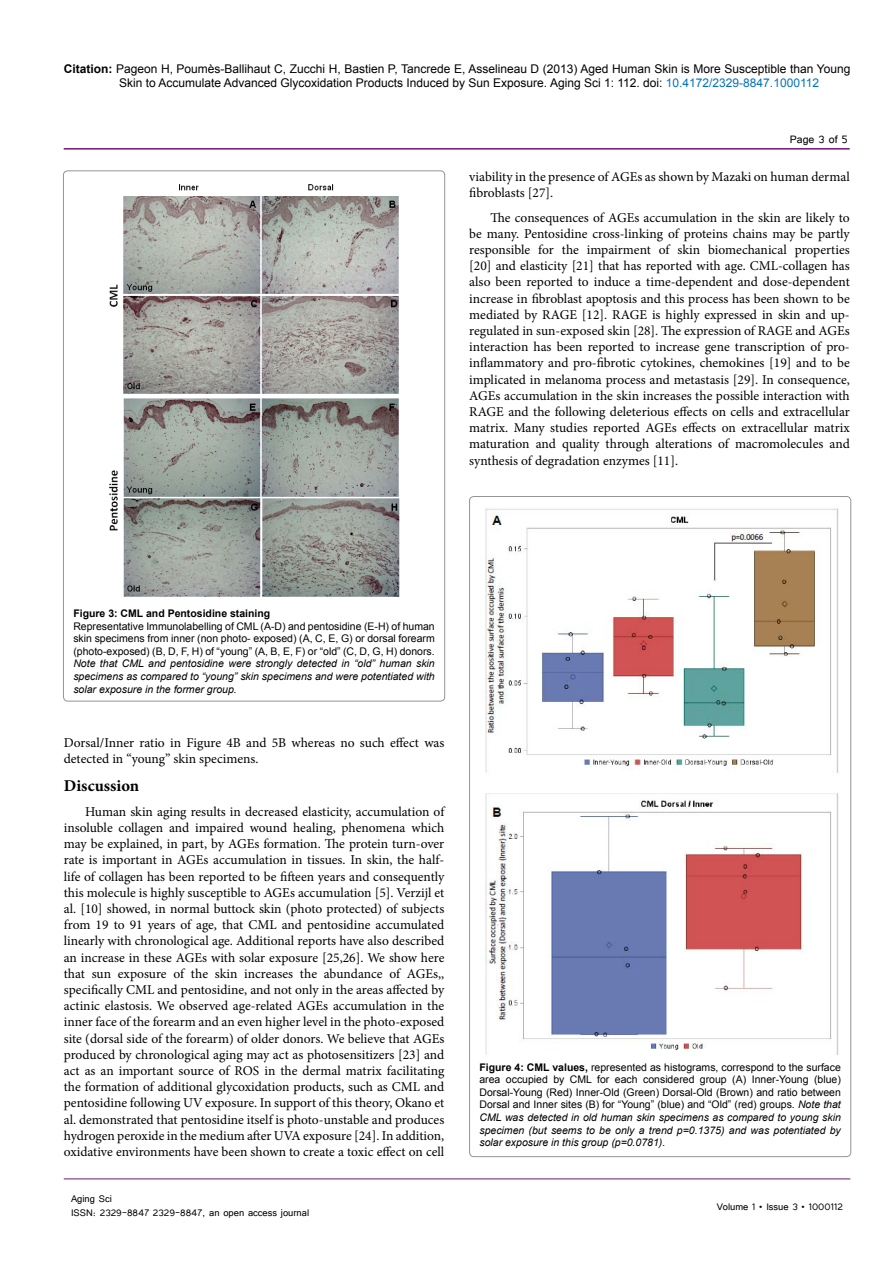
<style>
.page{position:relative;width:893px;height:1263px;background:#fff}
.page>*{position:absolute;margin:0;border:0;box-sizing:border-box;transform-origin:0 0}
.t1{font:700 16.5px "Minion Pro";color:#000}
.t2{font:13.5px/16.2px "Minion Pro";color:#000}
.t3{font:13.5px "Tunga";color:#000}
.t4{font:12px/14.4px "Arial";color:#000}
.t5{font:12px/14.4px "Tunga";color:#000}
.t6{font:10.5px/12.6px "Arial";color:#000;text-align:justify}
.t7{font:italic 10.5px/12.6px "Arial";color:#000;text-align:justify}
.t8{font:700 10.5px "Arial";color:#000}
.s1{font-weight:700}
.s2{color:#0072bc}
.s3{font-style:italic}
</style>
<div class="page">
<hr style="left:64px;top:148px;width:786px;height:2px;background:#741472">
<hr style="left:64px;top:1179px;width:786px;height:1px;background:#741472">
<img style="left:109px;top:184px;width:291px;height:413px">
<img style="left:485px;top:508px;width:354px;height:546px">
<p class="t4" style="left:119px;top:61px;width:733px;text-indent:-55px"><span class="s1">Citation:</span> Pageon H, Poumès-Ballihaut C, Zucchi H, Bastien P, Tancrede E, Asselineau D (2013) Aged Human Skin is More Susceptible than Young<br>Skin to Accumulate Advanced Glycoxidation Products Induced by Sun Exposure. Aging Sci 1: 112. doi: <span class="s2">10.4172/2329-8847.1000112</span></p>
<p class="t3" style="left:790px;top:131px;width:59px">Page 3 of 5</p>
<p class="t2" style="left:469px;top:168px;width:382px">viability in the presence of AGEs as shown by Mazaki on human dermal fibroblasts [27].</p>
<p class="t2" style="left:469px;top:209px;width:382px;text-align:justify;text-indent:21px">The consequences of AGEs accumulation in the skin are likely to be many. Pentosidine cross-linking of proteins chains may be partly responsible for the impairment of skin biomechanical properties [20] and elasticity [21] that has reported with age. CML-collagen has also been reported to induce a time-dependent and dose-dependent increase in fibroblast apoptosis and this process has been shown to be mediated by RAGE [12]. RAGE is highly expressed in skin and up&shy;regulated in sun-exposed skin [28]. The expression of RAGE and AGEs interaction has been reported to increase gene transcription of pro&shy;inflammatory and pro-fibrotic cytokines, chemokines [19] and to be implicated in melanoma process and metastasis [29]. In consequence, AGEs accumulation in the skin increases the possible interaction with RAGE and the following deleterious effects on cells and extracellular matrix. Many studies reported AGEs effects on extracellular matrix maturation and quality through alterations of macromolecules and synthesis of degradation enzymes [11].</p>
<p class="t8" style="left:73px;top:606px;width:199px">Figure 3: CML and Pentosidine staining</p>
<p class="t6" style="left:73px;top:620px;width:363px">Representative Immunolabelling of CML (A-D) and pentosidine (E-H) of human skin specimens from inner (non photo- exposed) (A, C, E, G) or dorsal forearm (photo-exposed) (B, D, F, H) of “young” (A, B, E, F) or “old” (C, D, G, H) donors.</p>
<p class="t7" style="left:73px;top:658px;width:363px">Note that CML and pentosidine were strongly detected in “old” human skin specimens as compared to “young” skin specimens and were potentiated with solar exposure in the former group.</p>
<p class="t2" style="left:64px;top:734px;width:382px">Dorsal/Inner ratio in Figure 4B and 5B whereas no such effect was detected in “young” skin specimens.</p>
<p class="t1" style="left:64px;top:774px;width:77px">Discussion</p>
<p class="t2" style="left:64px;top:803px;width:382px;text-align:justify;text-indent:21px">Human skin aging results in decreased elasticity, accumulation of insoluble collagen and impaired wound healing, phenomena which may be explained, in part, by AGEs formation. The protein turn-over rate is important in AGEs accumulation in tissues. In skin, the half&shy;life of collagen has been reported to be fifteen years and consequently this molecule is highly susceptible to AGEs accumulation [5]. Verzijl et al. [10] showed, in normal buttock skin (photo protected) of subjects from 19 to 91 years of age, that CML and pentosidine accumulated linearly with chronological age. Additional reports have also described an increase in these AGEs with solar exposure [25,26]. We show here that sun exposure of the skin increases the abundance of AGEs,, specifically CML and pentosidine, and not only in the areas affected by actinic elastosis. We observed age-related AGEs accumulation in the inner face of the forearm and an even higher level in the photo-exposed site (dorsal side of the forearm) of older donors. We believe that AGEs produced by chronological aging may act as photosensitizers [23] and act as an important source of ROS in the dermal matrix facilitating the formation of additional glycoxidation products, such as CML and pentosidine following UV exposure. In support of this theory, Okano et al. demonstrated that pentosidine itself is photo-unstable and produces hydrogen peroxide in the medium after UVA exposure [24]. In addition, oxidative environments have been shown to create a toxic effect on cell</p>
<p class="t5" style="left:71px;top:1190px;width:240px">Aging Sci<br>ISSN: 2329-8847 2329-8847, an open access journal</p>
<p class="t6" style="left:479px;top:1061px;width:363px"><span class="s1">Figure 4: CML values,</span> represented as histograms, correspond to the surface area occupied by CML for each considered group (A) Inner-Young (blue)<br>Dorsal-Young (Red) Inner-Old (Green) Dorsal-Old (Brown) and ratio between Dorsal and Inner sites (B) for “Young” (blue) and “Old” (red) groups. <span class="s3">Note that CML was detected in old human skin specimens as compared to young skin specimen (but seems to be only a trend p=0.1375) and was potentiated by solar exposure in this group (p=0.0781).</span></p>
<p class="t5" style="left:717px;top:1199px;width:128px">Volume 1 • Issue 3 • 1000112</p>
</div>
